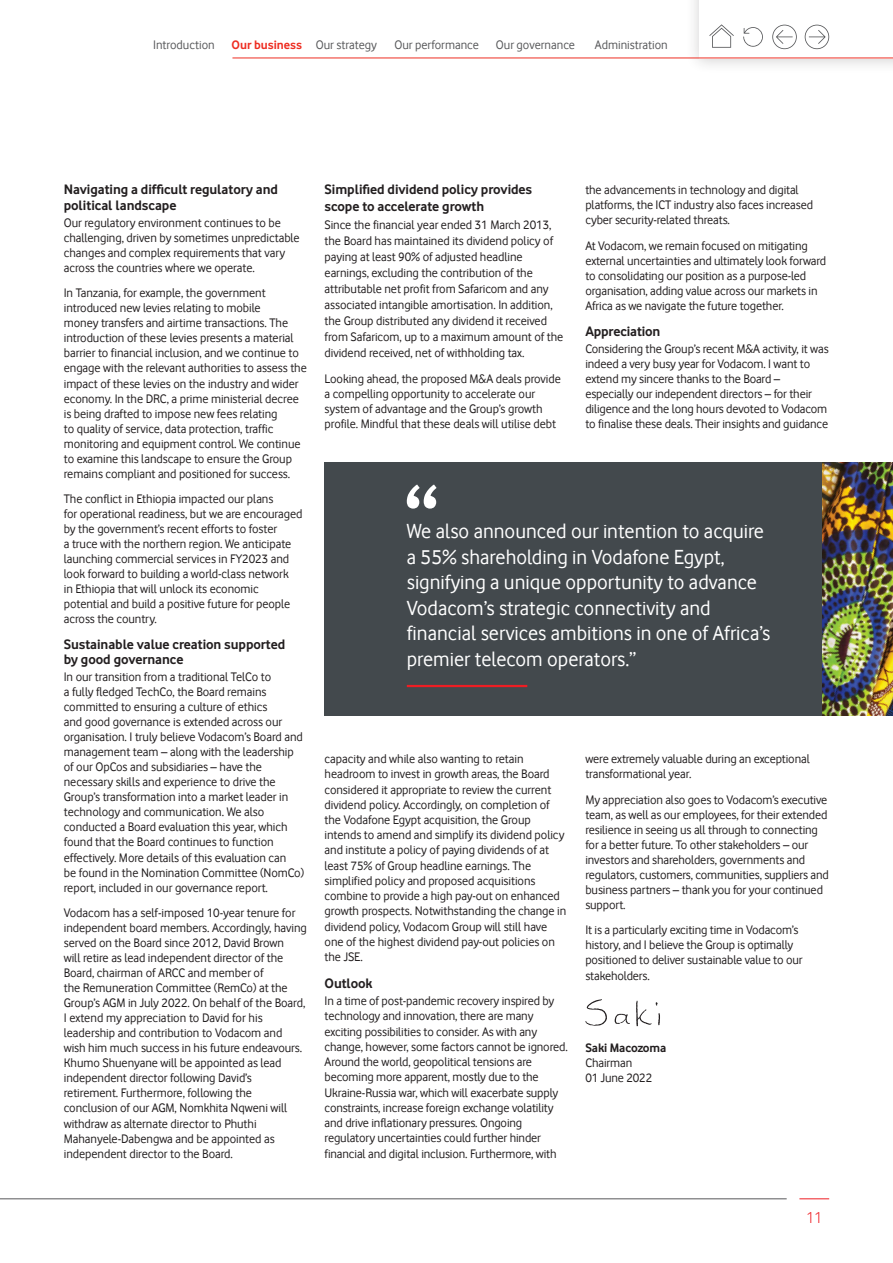
<style>
.page{position:relative;width:893px;height:1263px;background:#fff}
.page>*{position:absolute;margin:0;border:0;box-sizing:border-box;transform-origin:0 0}
.t1{font:21px/25.5px "Vodafone Rg";color:#fff}
.t2{font:16.5px "Vodafone Lt";color:#ee1d23}
.t3{font:700 14.25px/15px "Vodafone Rg";letter-spacing:-.005em;color:#231f20}
.t4{font:12.75px/15px "Vodafone Rg";letter-spacing:-.005em;color:#231f20}
.t5{font:12.75px "Vodafone Rg";color:#57585a}
.t6{font:700 12.75px "Vodafone Rg";color:#ee2e22}
.t7{font:700 12.75px "Vodafone Rg";letter-spacing:-.01em;color:#231f20}
.s1{font-weight:400;color:#57585a}
</style>
<div class="page">
<div style="left:684px;top:0;width:209px;height:74px;background:#231f20;opacity:.2"></div>
<div style="left:699px;top:0;width:194px;height:58px;background:#fff"></div>
<hr style="left:232px;top:58px;width:661px;height:1px;background:#ee2e22">
<hr style="left:799px;top:1198px;width:30px;height:1px;background:#ee1d23">
<hr style="left:0;top:1198px;width:787px;height:1px;background:#57585a">
<svg style="left:772px;top:25px;width:25px;height:24px"></svg>
<svg style="left:805px;top:25px;width:24px;height:24px"></svg>
<svg style="left:743px;top:27px;width:20px;height:20px"></svg>
<svg style="left:709px;top:24px;width:25px;height:24px"></svg>
<svg style="left:585px;top:999px;width:22px;height:27px"></svg>
<svg style="left:615px;top:1014px;width:15px;height:10px"></svg>
<svg style="left:636px;top:1001px;width:24px;height:25px"></svg>
<div style="left:325px;top:463px;width:568px;height:253px;background:#43494d"></div>
<hr style="left:407px;top:685px;width:120px;height:2px;background:#ee1d23">
<svg style="left:407px;top:484px;width:30px;height:25px"></svg>
<img style="left:823px;top:463px;width:70px;height:253px">
<p class="t5" style="left:153px;top:38px;width:63px">Introduction</p>
<p class="t6" style="left:232px;top:38px;width:147px">Our business <span class="s1">Our strategy</span></p>
<p class="t5" style="left:394px;top:38px;width:86px">Our performance</p>
<p class="t5" style="left:496px;top:38px;width:81px">Our governance</p>
<p class="t5" style="left:595px;top:38px;width:74px">Administration</p>
<p class="t3" style="left:64px;top:182px;width:216px">Navigating a difficult regulatory and political landscape</p>
<p class="t4" style="left:64px;top:215px;width:237px">Our regulatory environment continues to be challenging, driven by sometimes unpredictable changes and complex requirements that vary across the countries where we operate.</p>
<p class="t4" style="left:64px;top:286px;width:245px">In Tanzania, for example, the government introduced new levies relating to mobile<br>money transfers and airtime transactions. The introduction of these levies presents a material barrier to financial inclusion, and we continue to engage with the relevant authorities to assess the impact of these levies on the industry and wider economy. In the DRC, a prime ministerial decree is being drafted to impose new fees relating<br>to quality of service, data protection, traffic monitoring and equipment control. We continue to examine this landscape to ensure the Group remains compliant and positioned for success.</p>
<p class="t4" style="left:64px;top:491px;width:240px">The conflict in Ethiopia impacted our plans<br>for operational readiness, but we are encouraged by the government’s recent efforts to foster<br>a truce with the northern region. We anticipate launching commercial services in FY2023 and look forward to building a world-class network<br>in Ethiopia that will unlock its economic potential and build a positive future for people across the country.</p>
<p class="t3" style="left:64px;top:637px;width:223px">Sustainable value creation supported by good governance</p>
<p class="t4" style="left:64px;top:669px;width:242px">In our transition from a traditional TelCo to<br>a fully fledged TechCo, the Board remains committed to ensuring a culture of ethics<br>and good governance is extended across our organisation. I truly believe Vodacom’s Board and management team – along with the leadership of our OpCos and subsidiaries – have the necessary skills and experience to drive the Group’s transformation into a market leader in technology and communication. We also conducted a Board evaluation this year, which found that the Board continues to function effectively. More details of this evaluation can<br>be found in the Nomination Committee (NomCo) report, included in our governance report.</p>
<p class="t4" style="left:64px;top:905px;width:245px">Vodacom has a self-imposed 10-year tenure for independent board members. Accordingly, having served on the Board since 2012, David Brown<br>will retire as lead independent director of the Board, chairman of ARCC and member of<br>the Remuneration Committee (RemCo) at the Group’s AGM in July 2022. On behalf of the Board, I extend my appreciation to David for his leadership and contribution to Vodacom and wish him much success in his future endeavours.<br>Khumo Shuenyane will be appointed as lead independent director following David’s retirement. Furthermore, following the conclusion of our AGM, Nomkhita Nqweni will withdraw as alternate director to Phuthi Mahanyele-Dabengwa and be appointed as independent director to the Board.</p>
<p class="t3" style="left:325px;top:182px;width:209px;line-height:16px">Simplified dividend policy provides scope to accelerate growth</p>
<p class="t4" style="left:325px;top:216px;width:240px;line-height:16px">Since the financial year ended 31 March 2013, the Board has maintained its dividend policy of paying at least 90% of adjusted headline earnings, excluding the contribution of the attributable net profit from Safaricom and any associated intangible amortisation. In addition, the Group distributed any dividend it received from Safaricom, up to a maximum amount of the dividend received, net of withholding tax.</p>
<p class="t4" style="left:325px;top:371px;width:238px">Looking ahead, the proposed M&amp;A deals provide a compelling opportunity to accelerate our system of advantage and the Group’s growth profile. Mindful that these deals will utilise debt</p>
<p class="t4" style="left:585px;top:182px;width:229px">the advancements in technology and digital platforms, the ICT industry also faces increased cyber security-related threats.</p>
<p class="t4" style="left:585px;top:238px;width:242px">At Vodacom, we remain focused on mitigating external uncertainties and ultimately look forward to consolidating our position as a purpose-led organisation, adding value across our markets in Africa as we navigate the future together.</p>
<p class="t3" style="left:585px;top:323px;width:77px">Appreciation</p>
<p class="t4" style="left:585px;top:341px;width:245px">Considering the Group’s recent M&amp;A activity, it was indeed a very busy year for Vodacom. I want to extend my sincere thanks to the Board – especially our independent directors – for their diligence and the long hours devoted to Vodacom to finalise these deals. Their insights and guidance</p>
<p class="t1" style="left:407px;top:518px;width:365px">We also announced our intention to acquire a 55% shareholding in Vodafone Egypt, signifying a unique opportunity to advance Vodacom’s strategic connectivity and financial services ambitions in one of Africa’s premier telecom operators.”</p>
<p class="t4" style="left:325px;top:751px;width:243px">capacity and while also wanting to retain headroom to invest in growth areas, the Board considered it appropriate to review the current dividend policy. Accordingly, on completion of the Vodafone Egypt acquisition, the Group intends to amend and simplify its dividend policy and institute a policy of paying dividends of at least 75% of Group headline earnings. The simplified policy and proposed acquisitions combine to provide a high pay-out on enhanced growth prospects. Notwithstanding the change in dividend policy, Vodacom Group will still have one of the highest dividend pay-out policies on the JSE.</p>
<p class="t3" style="left:325px;top:975px;width:49px">Outlook</p>
<p class="t4" style="left:325px;top:993px;width:245px">In a time of post-pandemic recovery inspired by technology and innovation, there are many exciting possibilities to consider. As with any change, however, some factors cannot be ignored.<br>Around the world, geopolitical tensions are becoming more apparent, mostly due to the Ukraine-Russia war, which will exacerbate supply constraints, increase foreign exchange volatility and drive inflationary pressures. Ongoing regulatory uncertainties could further hinder financial and digital inclusion. Furthermore, with</p>
<p class="t4" style="left:585px;top:751px;width:226px">were extremely valuable during an exceptional transformational year.</p>
<p class="t4" style="left:585px;top:792px;width:245px">My appreciation also goes to Vodacom’s executive team, as well as our employees, for their extended resilience in seeing us all through to connecting for a better future. To other stakeholders – our investors and shareholders, governments and regulators, customers, communities, suppliers and business partners – thank you for your continued support.</p>
<p class="t4" style="left:585px;top:922px;width:219px">It is a particularly exciting time in Vodacom’s history, and I believe the Group is optimally positioned to deliver sustainable value to our stakeholders.</p>
<p class="t7" style="left:585px;top:1040px;width:82px">Saki Macozoma</p>
<p class="t4" style="left:585px;top:1055px;width:68px">Chairman<br>01 June 2022</p>
<p class="t2" style="left:806px;top:1208px;width:18px">11</p>
</div>
